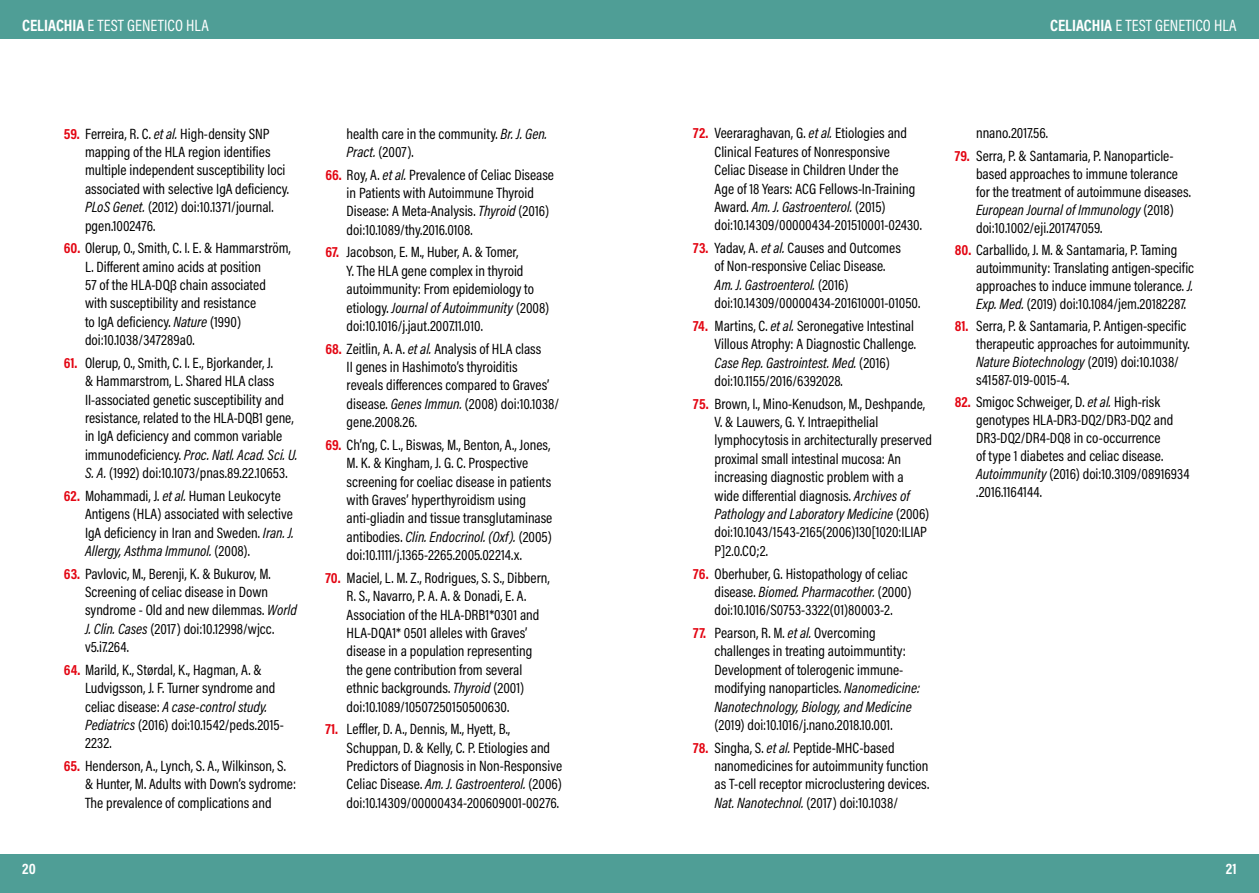
<style>
.page{position:relative;width:1259px;height:893px;background:#fff}
.page>*{position:absolute;margin:0;border:0;box-sizing:border-box;transform-origin:0 0}
.t1{font:16.5px "Acumin Pro Cond";letter-spacing:.005em;color:#fff}
.t2{font:15px/18.5px "Acumin Pro Cond";color:#000}
.t3{font:700 15px "Acumin Pro Cond";color:#fff}
.s1{font-weight:700}
.s2{font-weight:700;color:#e30613}
.s3{font-style:italic}
.s4{font-family:"Proxima Nova Cond"}
</style>
<div class="page">
<div style="left:629px;top:0;width:630px;height:38px;background:#4f9e96"></div>
<div style="left:0;top:0;width:629px;height:38px;background:#4f9e96"></div>
<div style="left:0;top:855px;width:629px;height:38px;background:#4f9e96"></div>
<div style="left:629px;top:855px;width:630px;height:38px;background:#4f9e96"></div>
<p class="t1" style="left:22px;top:14px;width:188px"><span class="s1">CELIACHIA</span> E TEST GENETICO HLA</p>
<p class="t2" style="left:85px;top:124px;width:206px;text-indent:-21px"><span class="s2">59.</span> Ferreira, R. C. <span class="s3">et al.</span> High-density SNP mapping of the HLA region identifies multiple independent susceptibility loci associated with selective IgA deficiency.<br><span class="s3">PLoS Genet.</span> (2012) doi:10.1371/journal. pgen.1002476.</p>
<p class="t2" style="left:85px;top:238px;width:207px;text-indent:-21px"><span class="s2">60.</span> Olerup, O., Smith, C. I. E. &amp; Hammarström, L. Different amino acids at position<br>57 of the HLA-DQ<span class="s4">β</span> chain associated with susceptibility and resistance<br>to IgA deficiency. <span class="s3">Nature</span> (1990) doi:10.1038/347289a0.</p>
<p class="t2" style="left:85px;top:353px;width:214px;text-indent:-21px"><span class="s2">61.</span> Olerup, O., Smith, C. I. E., Bjorkander, J.<br>&amp; Hammarstrom, L. Shared HLA class II-associated genetic susceptibility and resistance, related to the HLA-DQB1 gene, in IgA deficiency and common variable immunodeficiency. <span class="s3">Proc. Natl. Acad. Sci. U.<br>S. A.</span> (1992) doi:10.1073/pnas.89.22.10653.</p>
<p class="t2" style="left:85px;top:486px;width:210px;text-indent:-21px"><span class="s2">62.</span> Mohammadi, J. <span class="s3">et al.</span> Human Leukocyte Antigens (HLA) associated with selective IgA deficiency in Iran and Sweden. <span class="s3">Iran. J.<br>Allergy, Asthma Immunol.</span> (2008).</p>
<p class="t2" style="left:85px;top:564px;width:213px;text-indent:-21px"><span class="s2">63.</span> Pavlovic, M., Berenji, K. &amp; Bukurov, M.<br>Screening of celiac disease in Down syndrome - Old and new dilemmas. <span class="s3">World J. Clin. Cases</span> (2017) doi:10.12998/wjcc. v5.i7.264.</p>
<p class="t2" style="left:85px;top:660px;width:200px;text-indent:-21px"><span class="s2">64.</span> Marild, K., Størdal, K., Hagman, A. &amp; Ludvigsson, J. F. Turner syndrome and celiac disease: <span class="s3">A case-control study.<br>Pediatrics</span> (2016) doi:10.1542/peds.2015- 2232.</p>
<p class="t2" style="left:85px;top:756px;width:212px;text-indent:-21px"><span class="s2">65.</span> Henderson, A., Lynch, S. A., Wilkinson, S. &amp; Hunter, M. Adults with Down’s sydrome:<br>The prevalence of complications and</p>
<p class="t2" style="left:347px;top:124px;width:202px">health care in the community. <span class="s3">Br. J. Gen.<br>Pract.</span> (2007).</p>
<p class="t2" style="left:347px;top:165px;width:209px;text-indent:-21px"><span class="s2">66.</span> Roy, A. <span class="s3">et al.</span> Prevalence of Celiac Disease in Patients with Autoimmune Thyroid Disease: A Meta-Analysis. <span class="s3">Thyroid</span> (2016) doi:10.1089/thy.2016.0108.</p>
<p class="t2" style="left:347px;top:243px;width:204px;text-indent:-21px"><span class="s2">67.</span> Jacobson, E. M., Huber, A. &amp; Tomer,<br>Y. The HLA gene complex in thyroid autoimmunity: From epidemiology to etiology. <span class="s3">Journal of Autoimmunity</span> (2008) doi:10.1016/j.jaut.2007.11.010.</p>
<p class="t2" style="left:347px;top:339px;width:214px;text-indent:-21px"><span class="s2">68.</span> Zeitlin, A. A. <span class="s3">et al.</span> Analysis of HLA class<br>II genes in Hashimoto’s thyroiditis<br>reveals differences compared to Graves’ disease. <span class="s3">Genes Immun.</span> (2008) doi:10.1038/ gene.2008.26.</p>
<p class="t2" style="left:347px;top:435px;width:207px;text-indent:-21px"><span class="s2">69.</span> Ch’ng, C. L., Biswas, M., Benton, A., Jones, M. K. &amp; Kingham, J. G. C. Prospective screening for coeliac disease in patients with Graves’ hyperthyroidism using anti-gliadin and tissue transglutaminase antibodies. <span class="s3">Clin. Endocrinol. (Oxf).</span> (2005) doi:10.1111/j.1365-2265.2005.02214.x.</p>
<p class="t2" style="left:347px;top:568px;width:204px;text-indent:-21px"><span class="s2">70.</span> Maciel, L. M. Z., Rodrigues, S. S., Dibbern, R. S., Navarro, P. A. A. &amp; Donadi, E. A.<br>Association of the HLA-DRB1*0301 and HLA-DQA1* 0501 alleles with Graves’ disease in a population representing the gene contribution from several ethnic backgrounds. <span class="s3">Thyroid</span> (2001) doi:10.1089/10507250150500630.</p>
<p class="t2" style="left:347px;top:719px;width:217px;text-indent:-21px"><span class="s2">71.</span> Leffler, D. A., Dennis, M., Hyett, B., Schuppan, D. &amp; Kelly, C. P. Etiologies and Predictors of Diagnosis in Non-Responsive Celiac Disease. <span class="s3">Am. J. Gastroenterol.</span> (2006) doi:10.14309/00000434-200609001-00276.</p>
<p class="t1" style="left:1050px;top:14px;width:188px"><span class="s1">CELIACHIA</span> E TEST GENETICO HLA</p>
<p class="t2" style="left:714px;top:124px;width:209px;text-indent:-21px"><span class="s2">72.</span> Veeraraghavan, G. <span class="s3">et al.</span> Etiologies and Clinical Features of Nonresponsive Celiac Disease in Children Under the<br>Age of 18 Years: ACG Fellows-In-Training Award. <span class="s3">Am. J. Gastroenterol.</span> (2015) doi:10.14309/00000434-201510001-02430.</p>
<p class="t2" style="left:714px;top:238px;width:207px;text-indent:-21px"><span class="s2">73.</span> Yadav, A. <span class="s3">et al.</span> Causes and Outcomes<br>of Non-responsive Celiac Disease.<br><span class="s3">Am. J. Gastroenterol.</span> (2016) doi:10.14309/00000434-201610001-01050.</p>
<p class="t2" style="left:714px;top:316px;width:203px;text-indent:-21px"><span class="s2">74.</span> Martins, C. <span class="s3">et al.</span> Seronegative Intestinal Villous Atrophy: A Diagnostic Challenge.<br><span class="s3">Case Rep. Gastrointest. Med.</span> (2016) doi:10.1155/2016/6392028.</p>
<p class="t2" style="left:714px;top:394px;width:219px;text-indent:-21px"><span class="s2">75.</span> Brown, I., Mino-Kenudson, M., Deshpande, V. &amp; Lauwers, G. Y. Intraepithelial lymphocytosis in architecturally preserved proximal small intestinal mucosa: An increasing diagnostic problem with a wide differential diagnosis. <span class="s3">Archives of Pathology and Laboratory Medicine</span> (2006) doi:10.1043/1543-2165(2006)130[1020:ILIAP P]2.0.CO;2.</p>
<p class="t2" style="left:714px;top:564px;width:198px;text-indent:-21px"><span class="s2">76.</span> Oberhuber, G. Histopathology of celiac disease. <span class="s3">Biomed. Pharmacother.</span> (2000) doi:10.1016/S0753-3322(01)80003-2.</p>
<p class="t2" style="left:714px;top:623px;width:207px;text-indent:-21px"><span class="s2">77.</span> Pearson, R. M. <span class="s3">et al.</span> Overcoming challenges in treating autoimmuntity:<br>Development of tolerogenic immune&shy;modifying nanoparticles. <span class="s3">Nanomedicine:<br>Nanotechnology, Biology, and Medicine</span></p>
<p class="t2" style="left:714px;top:715px;width:180px">(2019) doi:10.1016/j.nano.2018.10.001.</p>
<p class="t2" style="left:714px;top:738px;width:216px;text-indent:-21px"><span class="s2">78.</span> Singha, S. <span class="s3">et al.</span> Peptide-MHC-based nanomedicines for autoimmunity function as T-cell receptor microclustering devices.<br><span class="s3">Nat. Nanotechnol.</span> (2017) doi:10.1038/</p>
<p class="t2" style="left:976px;top:124px;width:73px">nnano.2017.56.</p>
<p class="t2" style="left:976px;top:146px;width:216px;line-height:18px;text-indent:-21px"><span class="s2">79.</span> Serra, P. &amp; Santamaria, P. Nanoparticle&shy;based approaches to immune tolerance for the treatment of autoimmune diseases.<br><span class="s3">European Journal of Immunology</span> (2018) doi:10.1002/eji.201747059.</p>
<p class="t2" style="left:976px;top:240px;width:219px;line-height:18px;text-indent:-21px"><span class="s2">80.</span> Carballido, J. M. &amp; Santamaria, P. Taming autoimmunity: Translating antigen-specific approaches to induce immune tolerance. <span class="s3">J.<br>Exp. Med.</span> (2019) doi:10.1084/jem.20182287.</p>
<p class="t2" style="left:976px;top:317px;width:215px;line-height:18px;text-indent:-21px"><span class="s2">81.</span> Serra, P. &amp; Santamaria, P. Antigen-specific therapeutic approaches for autoimmunity.<br><span class="s3">Nature Biotechnology</span> (2019) doi:10.1038/ s41587-019-0015-4.</p>
<p class="t2" style="left:976px;top:393px;width:215px;line-height:18px;text-indent:-21px"><span class="s2">82.</span> Smigoc Schweiger, D. <span class="s3">et al.</span> High-risk genotypes HLA-DR3-DQ2/DR3-DQ2 and DR3-DQ2/DR4-DQ8 in co-occurrence<br>of type 1 diabetes and celiac disease.<br><span class="s3">Autoimmunity</span> (2016) doi:10.3109/08916934 .2016.1164144.</p>
<p class="t3" style="left:22px;top:859px;width:15px">20</p>
<p class="t3" style="left:1225px;top:859px;width:12px">21</p>
</div>
